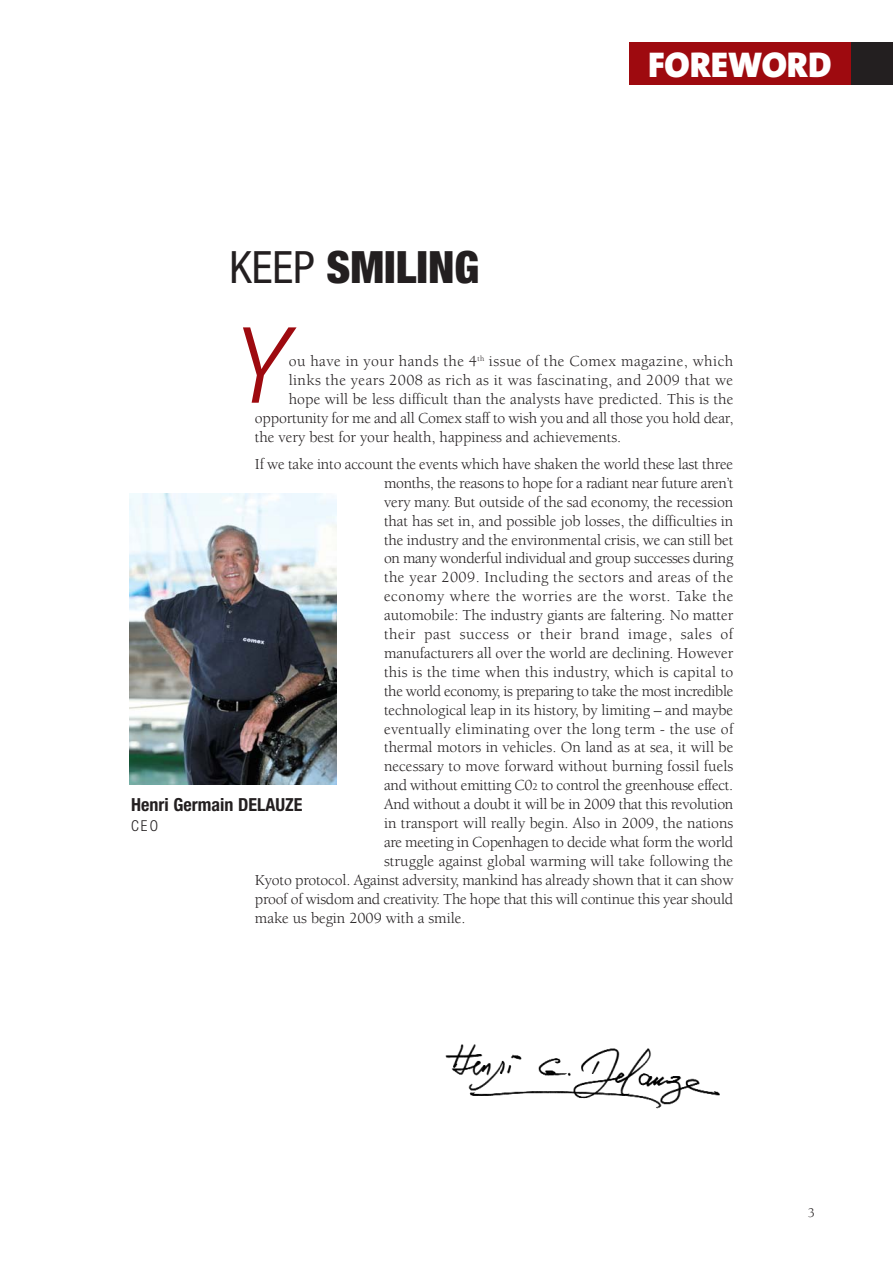
<style>
.page{position:relative;width:893px;height:1263px;background:#fff}
.page>*{position:absolute;margin:0;border:0;box-sizing:border-box;transform-origin:0 0}
.t1{font:italic 300 111.6px "The Sans";color:#9e0a0f}
.t2{font:900 condensed 44.55px "Helvetica Neue";color:#231f20}
.t3{font:900 36px "The Sans";color:#fff}
.t4{font:700 condensed 18px "Helvetica Neue";color:#231f20}
.t5{font:15.75px "Berkeley";letter-spacing:-.005em;color:#231f20}
.t6{font:15.75px "Berkeley";letter-spacing:.03em;color:#231f20}
.t7{font:15.75px "Berkeley";letter-spacing:.025em;color:#231f20}
.t8{font:15.75px "Berkeley";letter-spacing:.015em;color:#231f20}
.t9{font:15.75px "Berkeley";letter-spacing:-.025em;color:#231f20}
.t10{font:300 condensed 15px "Helvetica Neue";color:#231f20}
.t11{font:13.5px "Berkeley";color:#231f20}
.s1{font-weight:400}
.s2{font-size:10.5px}
</style>
<div class="page">
<img style="left:130px;top:493px;width:207px;height:291px">
<img style="left:445px;top:1044px;width:275px;height:65px">
<div style="left:850px;top:43px;width:43px;height:42px;background:#231f20"></div>
<div style="left:629px;top:43px;width:221px;height:42px;background:#9e0a0f"></div>
<h2 class="t2" style="left:230px;top:252px;width:251px"><span class="s1">KEEP</span> SMILING</h2>
<h3 class="t3" style="left:648px;top:49px;width:185px">FOREWORD</h3>
<h1 class="t1" style="left:232px;top:322px;width:58px">Y</h1>
<p class="t6" style="left:289px;top:355px;width:446px">ou have in your hands the 4<sup>th</sup> issue of the Comex magazine, which</p>
<p class="t7" style="left:289px;top:374px;width:446px">links the years 2008 as rich as it was fascinating, and 2009 that we</p>
<p class="t5" style="left:289px;top:393px;width:446px">hope will be less difficult than the analysts have predicted. This is the</p>
<p class="t5" style="left:255px;top:412px;width:480px">opportunity for me and all Comex staff to wish you and all those you hold dear,</p>
<p class="t5" style="left:255px;top:430px;width:368px">the very best for your health, happiness and achievements.</p>
<p class="t5" style="left:255px;top:458px;width:480px">If we take into account the events which have shaken the world these last three</p>
<p class="t5" style="left:384px;top:477px;width:351px">months, the reasons to hope for a radiant near future aren’t</p>
<p class="t5" style="left:384px;top:496px;width:351px">very many. But outside of the sad economy, the recession</p>
<p class="t5" style="left:384px;top:515px;width:351px">that has set in, and possible job losses, the difficulties in</p>
<p class="t5" style="left:384px;top:533px;width:351px">the industry and the environmental crisis, we can still bet</p>
<p class="t5" style="left:384px;top:552px;width:351px">on many wonderful individual and group successes during</p>
<p class="t7" style="left:384px;top:571px;width:351px">the year 2009. Including the sectors and areas of the</p>
<p class="t6" style="left:384px;top:590px;width:351px">economy where the worries are the worst. Take the</p>
<p class="t5" style="left:384px;top:609px;width:351px">automobile: The industry giants are faltering. No matter</p>
<p class="t6" style="left:384px;top:628px;width:351px">their past success or their brand image, sales of</p>
<p class="t5" style="left:384px;top:647px;width:351px">manufacturers all over the world are declining. However</p>
<p class="t8" style="left:384px;top:666px;width:351px">this is the time when this industry, which is capital to</p>
<p class="t9" style="left:384px;top:685px;width:351px">the world economy, is preparing to take the most incredible</p>
<p class="t5" style="left:384px;top:704px;width:351px">technological leap in its history, by limiting – and maybe</p>
<p class="t8" style="left:384px;top:722px;width:351px">eventually eliminating over the long term - the use of</p>
<p class="t5" style="left:384px;top:741px;width:351px">thermal motors in vehicles. On land as at sea, it will be</p>
<p class="t5" style="left:384px;top:760px;width:351px">necessary to move forward without burning fossil fuels</p>
<p class="t5" style="left:384px;top:779px;width:351px">and without emitting C0<span class="s2">2</span> to control the greenhouse effect.</p>
<p class="t5" style="left:384px;top:798px;width:351px">And without a doubt it will be in 2009 that this revolution</p>
<p class="t5" style="left:384px;top:817px;width:351px">in transport will really begin. Also in 2009, the nations</p>
<p class="t5" style="left:384px;top:836px;width:351px">are meeting in Copenhagen to decide what form the world</p>
<p class="t5" style="left:384px;top:855px;width:351px">struggle against global warming will take following the</p>
<p class="t5" style="left:255px;top:874px;width:480px">Kyoto protocol. Against adversity, mankind has already shown that it can show</p>
<p class="t5" style="left:255px;top:893px;width:480px">proof of wisdom and creativity. The hope that this will continue this year should</p>
<p class="t5" style="left:255px;top:911px;width:212px">make us begin 2009 with a smile.</p>
<p class="t4" style="left:131px;top:798px;width:173px">Henri Germain DELAUZE</p>
<p class="t10" style="left:131px;top:820px;width:29px">CEO</p>
<p class="t11" style="left:808px;top:1208px;width:9px">3</p>
</div>
